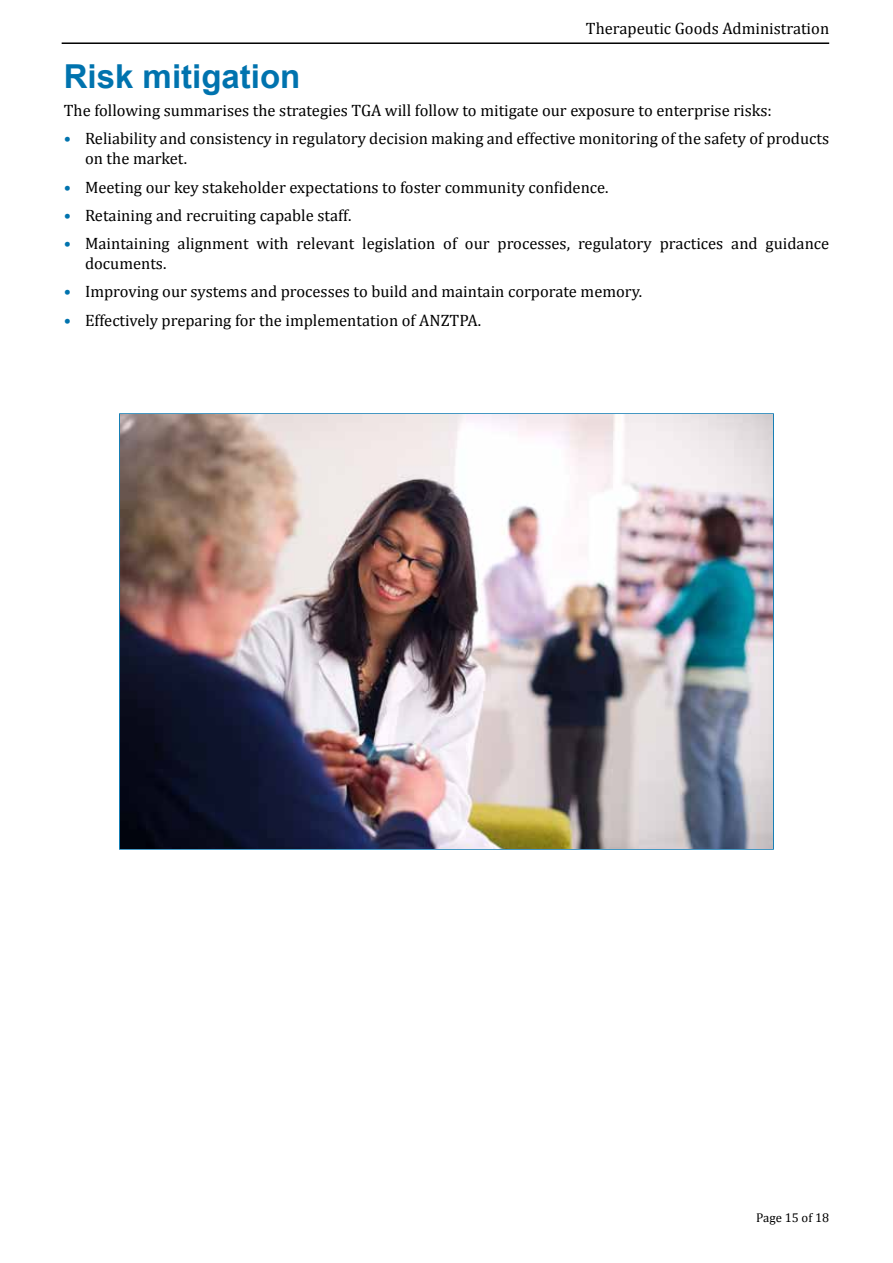
<style>
.page{position:relative;width:893px;height:1263px;background:#fff}
.page>*{position:absolute;margin:0;border:0;box-sizing:border-box;transform-origin:0 0}
.Head_1_Dark_Blue{font:700 33px "Arial";color:#0073ae}
.Body_text{font:16.5px/19.8px "Cambria";color:#000}
.t1{font:12.75px "Cambria";color:#000}
.s1{color:#0073ae}
</style>
<div class="page">
<hr style="left:62px;top:42px;width:767px;height:2px;background:#000">
<img style="left:121px;top:415px;width:651px;height:433px">
<p class="Body_text" style="left:586px;top:19px;width:245px">Therapeutic Goods Administration</p>
<h3 class="Head_1_Dark_Blue" style="left:64px;top:54px;width:238px">Risk mitigation</h3>
<p class="Body_text" style="left:64px;top:101px;width:710px">The following summarises the strategies TGA will follow to mitigate our exposure to enterprise risks:</p>
<p class="Body_text" style="left:85px;top:129px;width:746px;text-indent:-21px"><span class="s1">•</span> Reliability and consistency in regulatory decision making and effective monitoring of the safety of products on the market.</p>
<p class="Body_text" style="left:64px;top:177px;width:546px"><span class="s1">•</span> Meeting our key stakeholder expectations to foster community confidence.</p>
<p class="Body_text" style="left:64px;top:205px;width:289px"><span class="s1">•</span> Retaining and recruiting capable staff.</p>
<p class="Body_text" style="left:85px;top:234px;width:746px;text-indent:-21px"><span class="s1">•</span> Maintaining alignment with relevant legislation of our processes, regulatory practices and guidance documents.</p>
<p class="Body_text" style="left:64px;top:282px;width:580px"><span class="s1">•</span> Improving our systems and processes to build and maintain corporate memory.</p>
<p class="Body_text" style="left:64px;top:310px;width:419px"><span class="s1">•</span> Effectively preparing for the implementation of ANZTPA.</p>
<p class="t1" style="left:756px;top:1210px;width:75px">Page 15 of 18</p>
</div>
